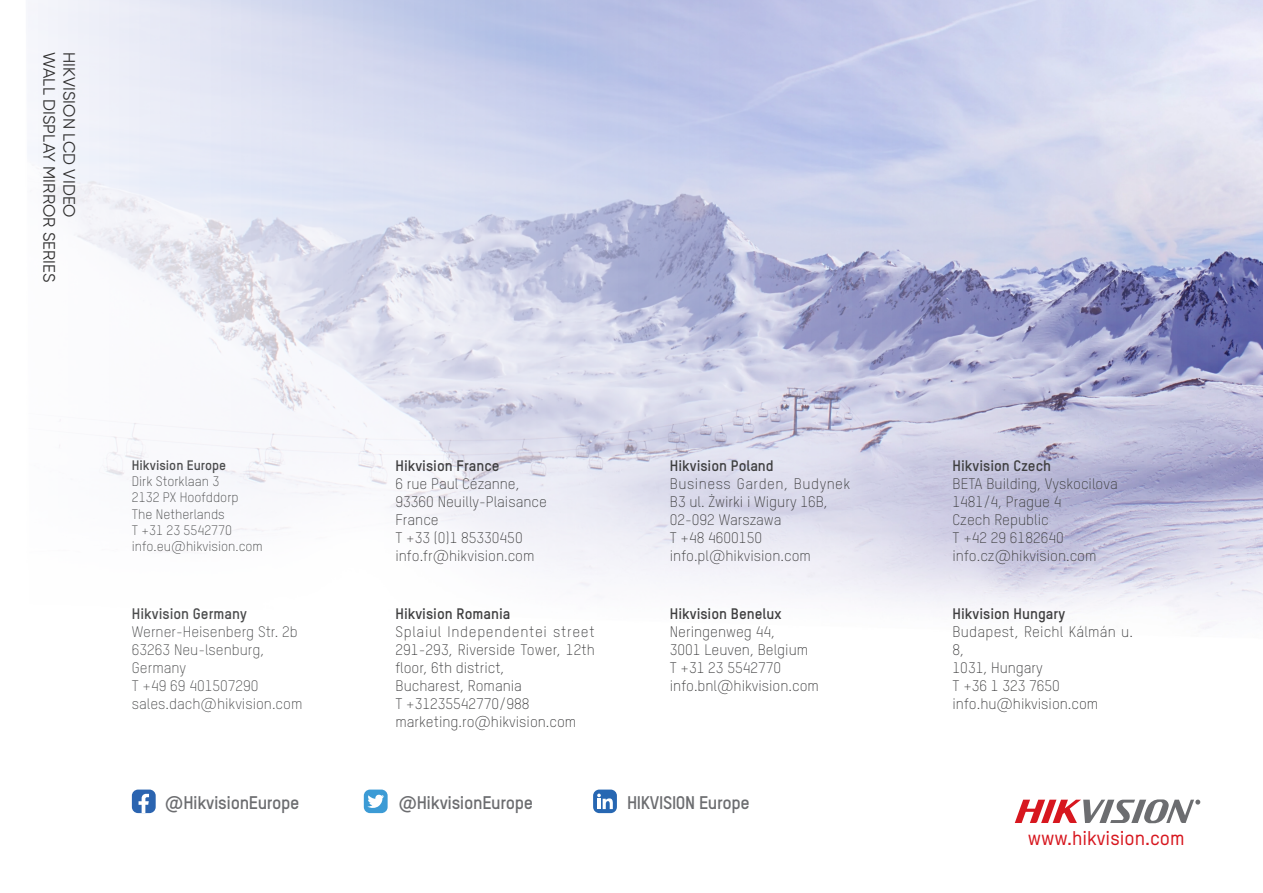
<style>
.page{position:relative;width:1263px;height:893px;background:#fff}
.page>*{position:absolute;margin:0;border:0;box-sizing:border-box;transform-origin:0 0}
.Specs_Body{font:500 19.5px "TSTARPRO";color:#d7171f}
.t1{font:700 18px "TSTARPRO";letter-spacing:-.02em;color:#6c6d70}
.t2{font:16.5px "Gilroy";letter-spacing:.01em;color:#313030}
.Specs_Body-2{font:300 15px/18px "TSTARPRO";color:#3e3e3f;text-align:justify}
.Specs_Body-3{font:700 15px "TSTARPRO";color:#3e3e3f}
.Specs_Body-4{font:300 15px "TSTARPRO";color:#4b4c4d}
.Specs_Body-5{font:300 15px/18px "TSTARPRO";letter-spacing:.03em;color:#3e3e3f}
.Specs_Body-6{font:700 15px "TSTARPRO";color:#4b4c4d}
.Specs_Body-7{font:300 13.5px "TSTARPRO";color:#4b4c4d}
.Specs_Body-8{font:700 13.5px "TSTARPRO";color:#4b4c4d}
</style>
<div class="page">
<img style="left:28px;top:0;width:1235px;height:629px">
<svg style="left:1015px;top:799px;width:185px;height:24px"></svg>
<div style="left:132px;top:790px;width:24px;height:23px;background:#2b64b0;border-radius:6px"></div>
<svg style="left:139px;top:794px;width:10px;height:19px"></svg>
<div style="left:364px;top:790px;width:24px;height:23px;background:#3c9bd5;border-radius:6px"></div>
<svg style="left:367px;top:795px;width:17px;height:13px"></svg>
<div style="left:593px;top:790px;width:24px;height:23px;background:#2767b2;border-radius:6px"></div>
<svg style="left:597px;top:794px;width:16px;height:15px"></svg>
<p class="t2" style="left:59px;top:52px;width:232px;rotate:90deg">WALL DISPLAY MIRROR SERIES</p>
<p class="t2" style="left:79px;top:52px;width:167px;rotate:90deg">HIKVISION LCD VIDEO</p>
<p class="Specs_Body-8" style="left:132px;top:456px;width:96px">Hikvision Europe</p>
<p class="Specs_Body-7" style="left:132px;top:473px;width:89px">Dirk Storklaan 3</p>
<p class="Specs_Body-7" style="left:132px;top:489px;width:108px">2132 PX Hoofddorp</p>
<p class="Specs_Body-7" style="left:132px;top:505px;width:94px">The Netherlands</p>
<p class="Specs_Body-7" style="left:132px;top:521px;width:102px">T +31 23 5542770</p>
<p class="Specs_Body-7" style="left:132px;top:537px;width:132px">info.eu@hikvision.com</p>
<p class="Specs_Body-6" style="left:132px;top:603px;width:116px">Hikvision Germany</p>
<p class="Specs_Body-4" style="left:132px;top:622px;width:167px">Werner-Heisenberg Str. 2b</p>
<p class="Specs_Body-4" style="left:132px;top:640px;width:134px">63263 Neu-lsenburg,</p>
<p class="Specs_Body-4" style="left:132px;top:658px;width:56px">Germany</p>
<p class="Specs_Body-4" style="left:132px;top:676px;width:128px">T +49 69 401507290</p>
<p class="Specs_Body-4" style="left:132px;top:694px;width:172px">sales.dach@hikvision.com</p>
<p class="Specs_Body-3" style="left:395px;top:456px;width:106px">Hikvision France</p>
<p class="Specs_Body-2" style="left:395px;top:475px;width:126px">6 rue Paul Cézanne,</p>
<p class="Specs_Body-2" style="left:395px;top:493px;width:153px">93360 Neuilly-Plaisance</p>
<p class="Specs_Body-2" style="left:395px;top:511px;width:45px">France</p>
<p class="Specs_Body-2" style="left:395px;top:529px;width:129px">T +33 (0)1 85330450</p>
<p class="Specs_Body-2" style="left:395px;top:547px;width:140px">info.fr@hikvision.com</p>
<p class="Specs_Body-3" style="left:395px;top:603px;width:117px">Hikvision Romania</p>
<p class="Specs_Body-2" style="left:395px;top:622px;width:201px">Splaiul Independentei street 291-293, Riverside Tower, 12th floor, 6th district,</p>
<p class="Specs_Body-2" style="left:395px;top:676px;width:128px">Bucharest, Romania</p>
<p class="Specs_Body-2" style="left:395px;top:694px;width:135px">T +31235542770/988</p>
<p class="Specs_Body-2" style="left:395px;top:712px;width:182px">marketing.ro@hikvision.com</p>
<p class="Specs_Body-3" style="left:670px;top:456px;width:105px">Hikvision Poland</p>
<p class="Specs_Body-5" style="left:670px;top:475px;width:182px">Business Garden, Budynek<br>B3 ul. Żwirki i Wigury 16B,</p>
<p class="Specs_Body-2" style="left:670px;top:511px;width:113px">02-092 Warszawa</p>
<p class="Specs_Body-2" style="left:670px;top:529px;width:94px">T +48 4600150</p>
<p class="Specs_Body-2" style="left:670px;top:547px;width:143px">info.pl@hikvision.com</p>
<p class="Specs_Body-3" style="left:670px;top:603px;width:113px">Hikvision Benelux</p>
<p class="Specs_Body-2" style="left:670px;top:622px;width:107px">Neringenweg 44,</p>
<p class="Specs_Body-2" style="left:670px;top:640px;width:140px">3001 Leuven, Belgium</p>
<p class="Specs_Body-2" style="left:670px;top:658px;width:113px">T +31 23 5542770</p>
<p class="Specs_Body-2" style="left:670px;top:676px;width:151px">info.bnl@hikvision.com</p>
<p class="t1" style="left:165px;top:790px;width:136px">@HikvisionEurope</p>
<p class="t1" style="left:398px;top:790px;width:136px">@HikvisionEurope</p>
<p class="t1" style="left:627px;top:790px;width:124px">HIKVISION Europe</p>
<p class="Specs_Body-3" style="left:952px;top:456px;width:100px">Hikvision Czech</p>
<p class="Specs_Body-2" style="left:952px;top:475px;width:167px">BETA Building, Vyskocilova</p>
<p class="Specs_Body-2" style="left:952px;top:493px;width:110px">1481/4, Prague 4</p>
<p class="Specs_Body-2" style="left:952px;top:511px;width:98px">Czech Republic</p>
<p class="Specs_Body-2" style="left:952px;top:529px;width:113px">T +42 29 6182640</p>
<p class="Specs_Body-2" style="left:952px;top:547px;width:145px">info.cz@hikvision.com</p>
<p class="Specs_Body-3" style="left:952px;top:603px;width:114px">Hikvision Hungary</p>
<p class="Specs_Body-2" style="left:952px;top:622px;width:182px">Budapest, Reichl Kálmán u.<br>8,</p>
<p class="Specs_Body-2" style="left:952px;top:658px;width:92px">1031, Hungary</p>
<p class="Specs_Body-2" style="left:952px;top:676px;width:109px">T +36 1 323 7650</p>
<p class="Specs_Body-2" style="left:952px;top:694px;width:147px">info.hu@hikvision.com</p>
<p class="Specs_Body" style="left:1028px;top:825px;width:158px">www.hikvision.com</p>
</div>
